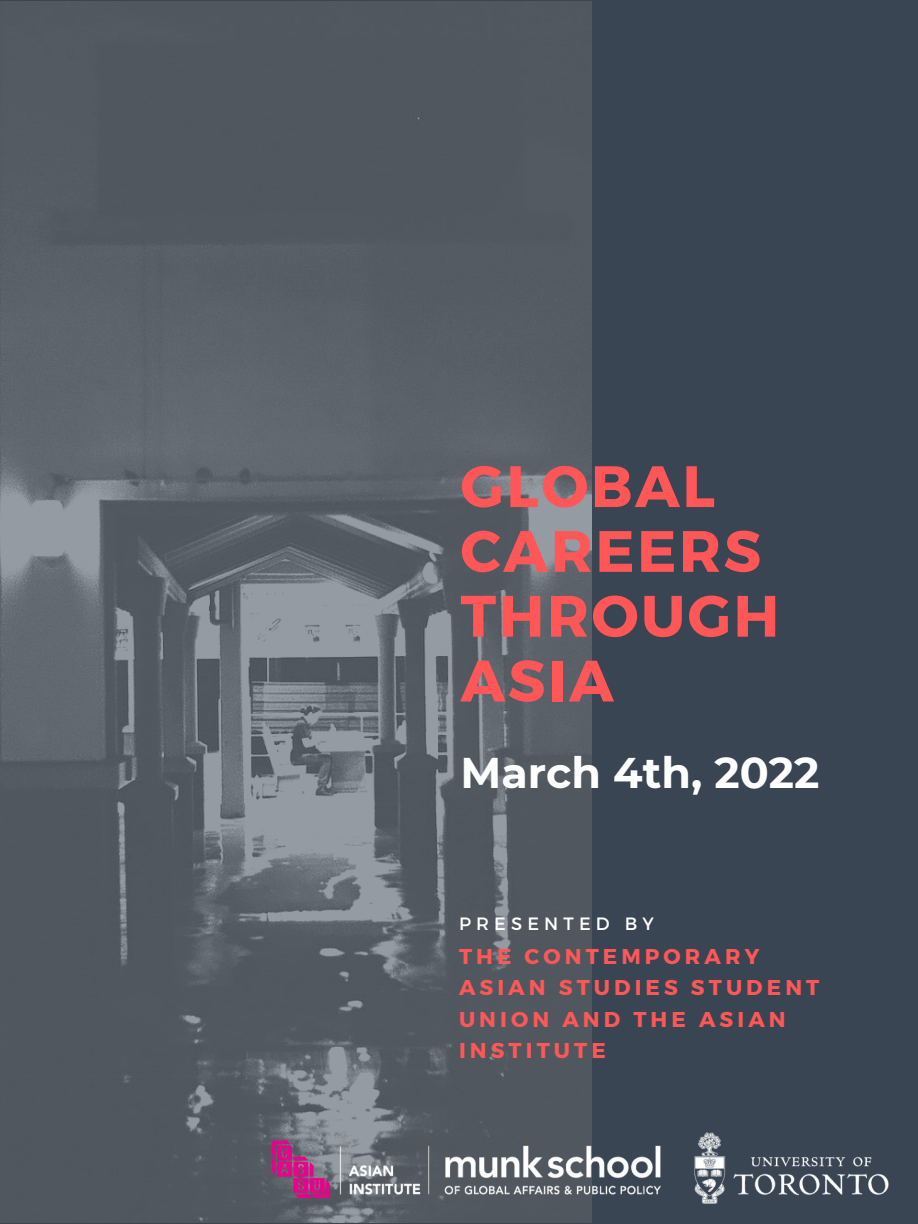
<style>
.page{position:relative;width:918px;height:1224px;background:#394553}
.page>*{position:absolute;margin:0;border:0;box-sizing:border-box;transform-origin:0 0}
.t1{font:700 58.2px/64.8px "Montserrat";letter-spacing:.045em;color:#ff5757}
.t2{font:700 42.9px "Montserrat";color:#fff}
.t3{font:700 21.45px/31.3px "Montserrat";letter-spacing:.19em;color:#ff5757}
.t4{font:17.85px "Montserrat";letter-spacing:.29em;color:#fff}
</style>
<div class="page">
<img style="left:0;top:1px;width:592px;height:1222px">
<img style="left:270px;top:1139px;width:60px;height:59px">
<img style="left:340px;top:1132px;width:549px;height:72px">
<p class="t1" style="left:460px;top:451px;width:320px">GLOBAL<br>CAREERS<br>THROUGH<br>ASIA</p>
<p class="t2" style="left:460px;top:746px;width:360px">March 4th, 2022</p>
<p class="t4" style="left:459px;top:912px;width:196px">PRESENTED BY</p>
<p class="t3" style="left:459px;top:940px;width:362px">THE CONTEMPORARY<br>ASIAN STUDIES STUDENT<br>UNION AND THE ASIAN<br>INSTITUTE</p>
</div>
